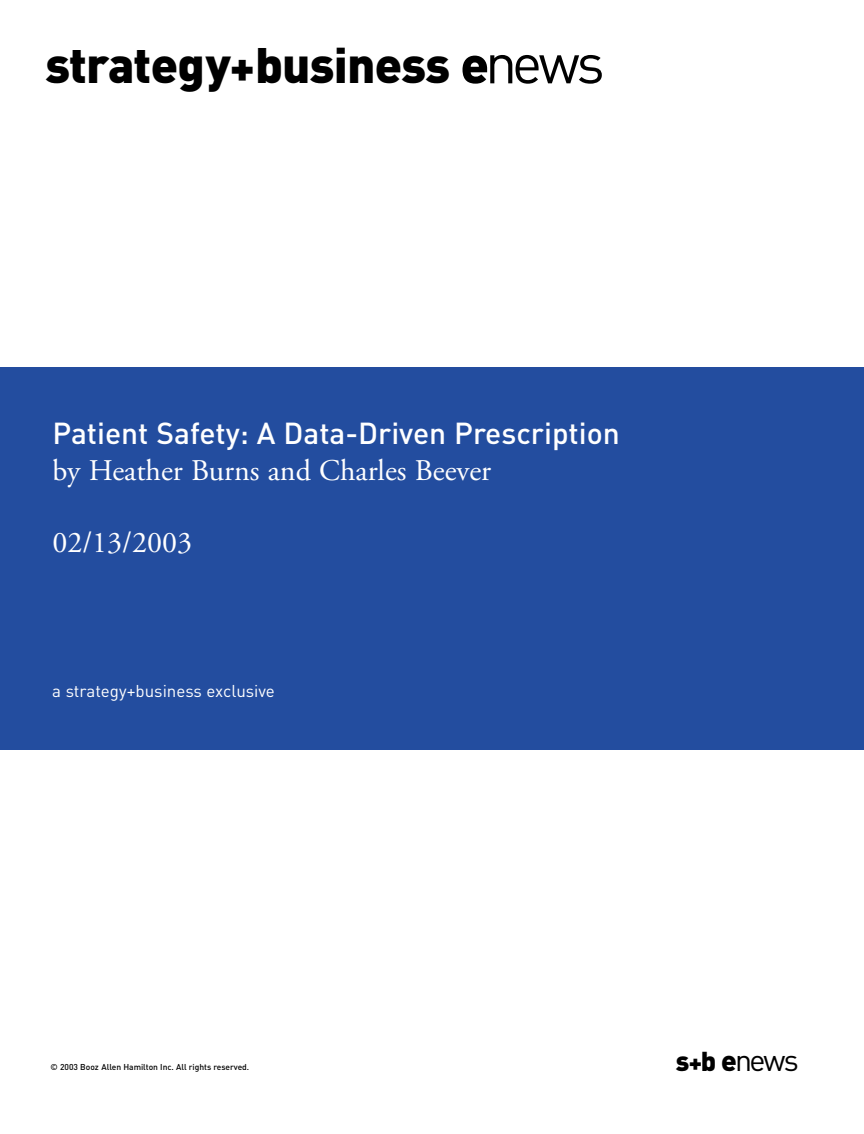
<style>
.page{position:relative;width:864px;height:1134px;background:#fff}
.page>*{position:absolute;margin:0;border:0;box-sizing:border-box;transform-origin:0 0}
.t1{font:900 49.2px "DIN";letter-spacing:-.015em;color:#000}
.t2{font:30.6px "Sapient Sans";color:#000}
.t3{font:30px "Adobe Garamond";color:#fff}
.t4{font:500 30px "DIN";color:#fff}
.t5{font:16.95px "DIN";color:#fff}
.t6{font:500 8.55px "DIN";letter-spacing:-.005em;color:#000}
.s1{font-size:45.15px}
.s2{font-family:"Sapient Sans";font-size:51px}
.s3{font-family:"Sapient Sans";font-weight:400;font-size:57px}
.s4{font-family:"DIN";font-weight:900;font-size:27px}
.s5{font-family:"DIN";font-weight:900;font-size:24px}
.s6{font-family:"DIN";font-weight:900;font-size:28.2px}
</style>
<div class="page">
<div style="left:0;top:367px;width:864px;height:383px;background:#234d9f"></div>
<h1 class="t1" style="left:46px;top:48px;width:560px">strategy<span class="s1">+</span>business <span class="s2">e</span><span class="s3">news</span></h1>
<h3 class="t4" style="left:53px;top:422px;width:569px">Patient Safety: A Data-Driven Prescription</h3>
<h3 class="t3" style="left:53px;top:458px;width:440px">by Heather Burns and Charles Beever</h3>
<h3 class="t3" style="left:53px;top:530px;width:141px">02/13/2003</h3>
<h3 class="t5" style="left:52px;top:685px;width:224px">a strategy+business exclusive</h3>
<p class="t6" style="left:51px;top:1064px;width:200px">© 2003 Booz Allen Hamilton Inc. All rights reserved.</p>
<h2 class="t2" style="left:676px;top:1050px;width:124px"><span class="s4">s</span><span class="s5">+</span><span class="s4">b</span> <span class="s6">e</span>news</h2>
</div>
